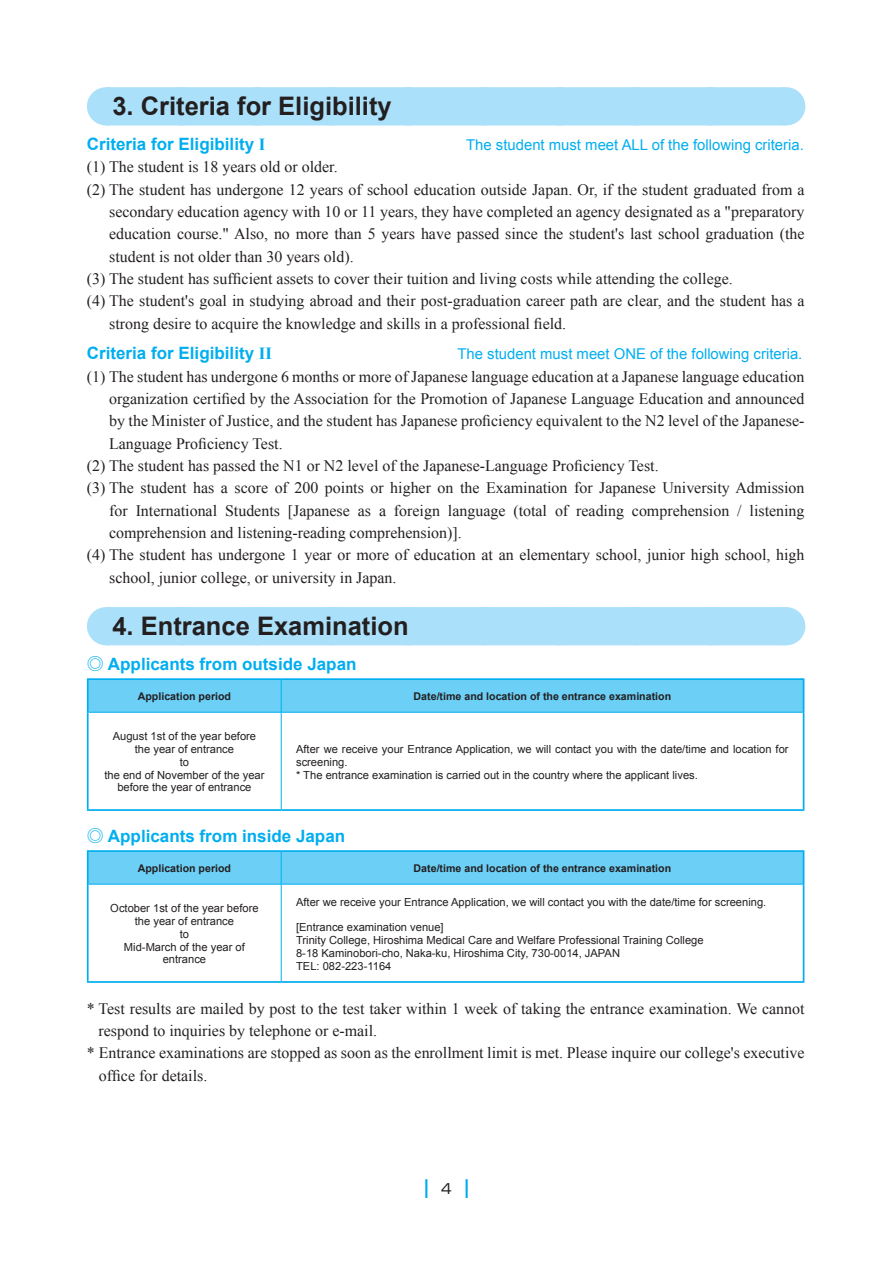
<style>
.page{position:relative;width:893px;height:1263px;background:#fff}
.page>*{position:absolute;margin:0;border:0;box-sizing:border-box;transform-origin:0 0}
.t1{font:700 25.5px "Arial";color:#231f20}
.t2{font:700 16.95px "Arial";color:#00aeef}
.t3{font:15.9px "Times New Roman";color:#231f20}
.t4{font:14.85px "Arial";color:#00aeef}
.t5{font:11.1px/12.8px "Arial";color:#231f20;text-align:center}
.t6{font:700 10.65px "Arial";color:#231f20}
.s1{font-family:"Times New Roman"}
.s2{font-family:"Ryumin Pr 6";font-weight:300}
</style>
<div class="page">
<svg style="left:425px;top:1179px;width:2px;height:19px"></svg>
<svg style="left:466px;top:1179px;width:2px;height:19px"></svg>
<div style="left:106px;top:87px;width:679px;height:38px;background:#aae0f9"></div>
<svg style="left:185px;top:87px;width:563px;height:1px"></svg>
<hr style="left:785px;top:87px;width:1px;height:38px;background:#aae0f9">
<div style="left:106px;top:607px;width:679px;height:38px;background:#aae0f9"></div>
<hr style="left:785px;top:607px;width:1px;height:38px;background:#aae0f9">
<div style="left:89px;top:680px;width:714px;height:32px;background:#6bcff6"></div>
<hr style="left:87px;top:678px;width:194px;height:2px;background:#00aeef">
<hr style="left:87px;top:680px;width:2px;height:32px;background:#00aeef">
<hr style="left:281px;top:678px;width:523px;height:2px;background:#00aeef">
<hr style="left:803px;top:680px;width:1px;height:32px;background:#00aeef">
<hr style="left:87px;top:712px;width:2px;height:97px;background:#00aeef">
<hr style="left:803px;top:712px;width:1px;height:97px;background:#00aeef">
<hr style="left:87px;top:809px;width:194px;height:2px;background:#00aeef">
<hr style="left:281px;top:809px;width:523px;height:2px;background:#00aeef">
<hr style="left:281px;top:680px;width:1px;height:32px;background:#00aeef">
<hr style="left:89px;top:712px;width:192px;height:1px;background:#00aeef">
<hr style="left:281px;top:712px;width:522px;height:1px;background:#00aeef">
<hr style="left:281px;top:712px;width:1px;height:97px;background:#00aeef">
<div style="left:89px;top:852px;width:714px;height:32px;background:#6bcff6"></div>
<hr style="left:87px;top:850px;width:194px;height:2px;background:#00aeef">
<hr style="left:87px;top:852px;width:2px;height:32px;background:#00aeef">
<hr style="left:281px;top:850px;width:523px;height:2px;background:#00aeef">
<hr style="left:803px;top:852px;width:1px;height:32px;background:#00aeef">
<hr style="left:87px;top:884px;width:2px;height:97px;background:#00aeef">
<hr style="left:803px;top:884px;width:1px;height:97px;background:#00aeef">
<hr style="left:87px;top:981px;width:194px;height:2px;background:#00aeef">
<hr style="left:281px;top:981px;width:523px;height:2px;background:#00aeef">
<hr style="left:281px;top:852px;width:1px;height:32px;background:#00aeef">
<hr style="left:89px;top:884px;width:192px;height:1px;background:#00aeef">
<hr style="left:281px;top:884px;width:522px;height:1px;background:#00aeef">
<hr style="left:281px;top:884px;width:1px;height:97px;background:#00aeef">
<h1 class="t1" style="left:112px;top:90px;width:281px">3. Criteria for Eligibility</h1>
<p class="t2" style="left:87px;top:133px;width:180px">Criteria for Eligibility <span class="s1">I</span></p>
<p class="t4" style="left:466px;top:135px;width:339px">The student must meet ALL of the following criteria.</p>
<p class="t3" style="left:87px;top:156px;width:252px">(1) The student is 18 years old or older.</p>
<p class="t3" style="left:87px;top:179px;width:719px">(2) The student has undergone 12 years of school education outside Japan. Or, if the student graduated from a</p>
<p class="t3" style="left:109px;top:201px;width:697px">secondary education agency with 10 or 11 years, they have completed an agency designated as a "preparatory</p>
<p class="t3" style="left:109px;top:223px;width:697px">education course." Also, no more than 5 years have passed since the student's last school graduation (the</p>
<p class="t3" style="left:109px;top:246px;width:246px">student is not older than 30 years old).</p>
<p class="t3" style="left:87px;top:268px;width:647px">(3) The student has sufficient assets to cover their tuition and living costs while attending the college.</p>
<p class="t3" style="left:87px;top:290px;width:719px">(4) The student's goal in studying abroad and their post-graduation career path are clear, and the student has a</p>
<p class="t3" style="left:109px;top:312px;width:459px">strong desire to acquire the knowledge and skills in a professional field.</p>
<p class="t2" style="left:87px;top:342px;width:187px">Criteria for Eligibility <span class="s1">II</span></p>
<p class="t4" style="left:457px;top:344px;width:346px">The student must meet ONE of the following criteria.</p>
<p class="t3" style="left:87px;top:366px;width:719px">(1) The student has undergone 6 months or more of Japanese language education at a Japanese language education</p>
<p class="t3" style="left:109px;top:388px;width:697px">organization certified by the Association for the Promotion of Japanese Language Education and announced</p>
<p class="t3" style="left:109px;top:410px;width:697px">by the Minister of Justice, and the student has Japanese proficiency equivalent to the N2 level of the Japanese-</p>
<p class="t3" style="left:109px;top:433px;width:175px">Language Proficiency Test.</p>
<p class="t3" style="left:87px;top:455px;width:573px">(2) The student has passed the N1 or N2 level of the Japanese-Language Proficiency Test.</p>
<p class="t3" style="left:87px;top:477px;width:719px">(3) The student has a score of 200 points or higher on the Examination for Japanese University Admission</p>
<p class="t3" style="left:109px;top:500px;width:697px">for International Students [Japanese as a foreign language (total of reading comprehension / listening</p>
<p class="t3" style="left:109px;top:522px;width:354px">comprehension and listening-reading comprehension)].</p>
<p class="t3" style="left:87px;top:544px;width:719px">(4) The student has undergone 1 year or more of education at an elementary school, junior high school, high</p>
<p class="t3" style="left:109px;top:567px;width:289px">school, junior college, or university in Japan.</p>
<h1 class="t1" style="left:112px;top:609px;width:298px">4. Entrance Examination</h1>
<p class="t2" style="left:87px;top:652px;width:271px"><span class="s2">◎</span> Applicants from outside Japan</p>
<p class="t6" style="left:138px;top:689px;width:95px">Application period</p>
<p class="t6" style="left:414px;top:689px;width:259px">Date/time and location of the entrance examination</p>
<p class="t5" style="left:104px;top:730px;width:162px">August 1st of the year before the year of entrance<br>to<br>the end of November of the year before the year of entrance</p>
<p class="t5" style="left:296px;top:743px;width:494px;text-align:left">After we receive your Entrance Application, we will contact you with the date/time and location for screening.<br>* The entrance examination is carried out in the country where the applicant lives.</p>
<p class="t2" style="left:87px;top:824px;width:260px"><span class="s2">◎</span> Applicants from inside Japan</p>
<p class="t6" style="left:138px;top:861px;width:95px">Application period</p>
<p class="t6" style="left:414px;top:861px;width:259px">Date/time and location of the entrance examination</p>
<p class="t5" style="left:110px;top:902px;width:150px">October 1st of the year before the year of entrance<br>to<br>Mid-March of the year of entrance</p>
<p class="t5" style="left:296px;top:896px;width:472px">After we receive your Entrance Application, we will contact you with the date/time for screening.</p>
<p class="t5" style="left:296px;top:921px;width:409px;text-align:left">[Entrance examination venue]<br>Trinity College, Hiroshima Medical Care and Welfare Professional Training College 8-18 Kaminobori-cho, Naka-ku, Hiroshima City, 730-0014, JAPAN<br>TEL: 082-223-1164</p>
<p class="t3" style="left:87px;top:998px;width:719px">* Test results are mailed by post to the test taker within 1 week of taking the entrance examination. We cannot</p>
<p class="t3" style="left:99px;top:1020px;width:280px">respond to inquiries by telephone or e-mail.</p>
<p class="t3" style="left:87px;top:1042px;width:719px">* Entrance examinations are stopped as soon as the enrollment limit is met. Please inquire our college's executive</p>
<p class="t3" style="left:99px;top:1064px;width:110px">office for details.</p>
</div>
